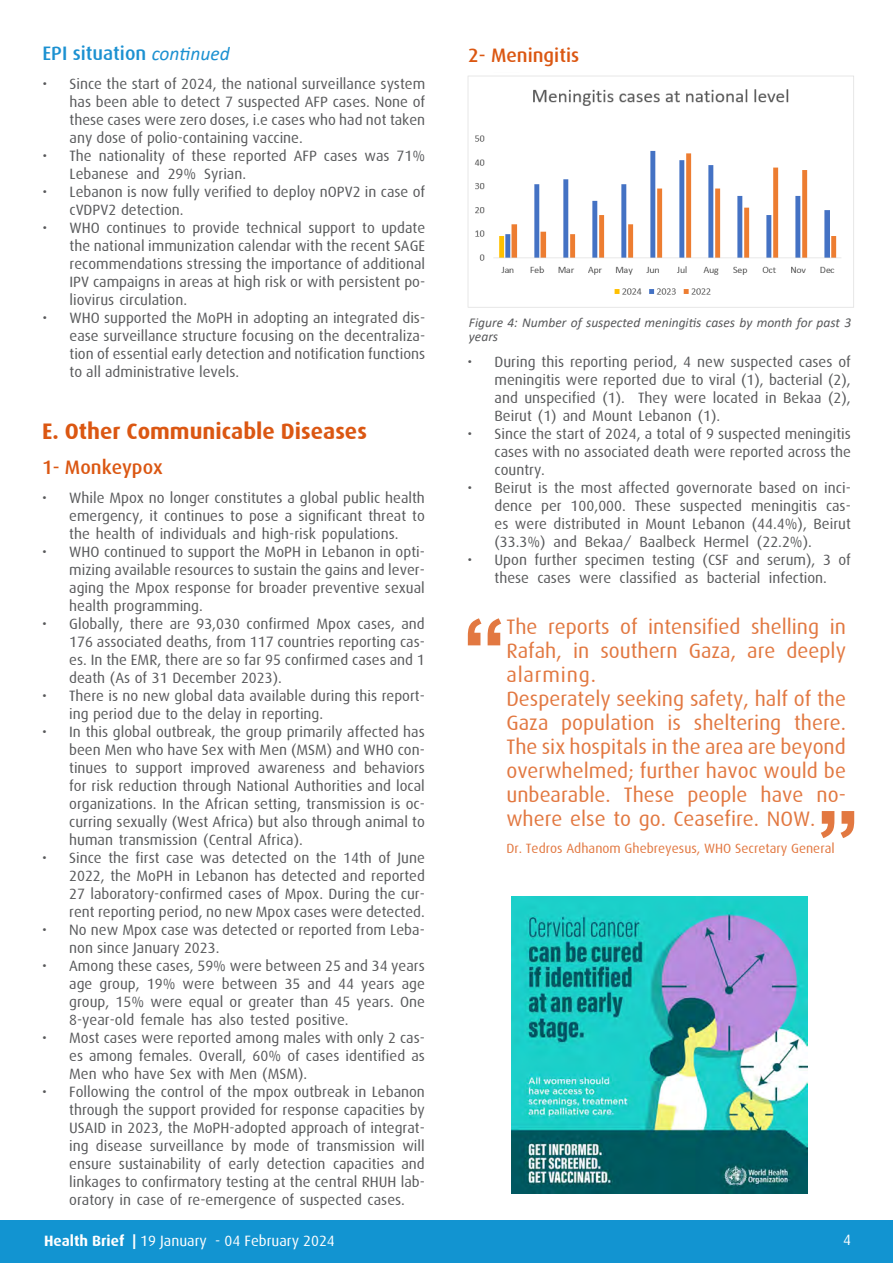
<style>
.page{position:relative;width:893px;height:1263px;background:#fff}
.page>*{position:absolute;margin:0;border:0;box-sizing:border-box;transform-origin:0 0}
.t1{font:700 90px "Arial Nova";color:#e27841}
.t2{font:700 22.5px "Dax";color:#db5712}
.t3{font:21px/24px "Dax";color:#e27841}
.t4{font:500 19.5px "Dax";color:#db5712}
.t5{font:500 19.5px "Dax";color:#1c91d1}
.t6{font:15px/18px "Dax";color:#58595b;text-align:justify}
.t7{font:15px "Dax";color:#fff}
.t8{font:italic 13.5px/13.5px "Calibri";color:#58595b}
.t9{font:13.5px "Dax";color:#e27841}
.s1{font-family:"Calibri";font-weight:400;font-style:italic}
.s2{font-weight:700}
</style>
<div class="page">
<div style="left:0;top:1220px;width:893px;height:43px;background:#1294d1"></div>
<img style="left:467px;top:75px;width:387px;height:233px">
<img style="left:511px;top:897px;width:296px;height:296px">
<h3 class="t5" style="left:43px;top:43px;width:189px">EPI situation <span class="s1">continued</span></h3>
<h3 class="t4" style="left:468px;top:44px;width:112px">2- Meningitis</h3>
<p class="t6" style="left:70px;top:75px;width:357px;text-indent:-27px">• Since the start of 2024, the national surveillance system has been able to detect 7 suspected AFP cases. None of these cases were zero doses, i.e cases who had not taken any dose of polio-containing vaccine.</p>
<p class="t6" style="left:70px;top:147px;width:357px;text-indent:-27px">• The nationality of these reported AFP cases was 71%<br>Lebanese and 29% Syrian.</p>
<p class="t6" style="left:70px;top:183px;width:357px;text-indent:-27px">• Lebanon is now fully verified to deploy nOPV2 in case of cVDPV2 detection.</p>
<p class="t6" style="left:70px;top:219px;width:357px;text-indent:-27px">• WHO continues to provide technical support to update the national immunization calendar with the recent SAGE recommendations stressing the importance of additional IPV campaigns in areas at high risk or with persistent po&shy;liovirus circulation.</p>
<p class="t6" style="left:70px;top:309px;width:357px;text-indent:-27px">• WHO supported the MoPH in adopting an integrated dis&shy;ease surveillance structure focusing on the decentraliza&shy;tion of essential early detection and notification functions to all administrative levels.</p>
<h2 class="t2" style="left:42px;top:418px;width:326px">E. Other Communicable Diseases</h2>
<h3 class="t4" style="left:42px;top:457px;width:122px">1- Monkeypox</h3>
<p class="t6" style="left:69px;top:488px;width:357px;text-indent:-27px">• While Mpox no longer constitutes a global public health emergency, it continues to pose a significant threat to the health of individuals and high-risk populations.</p>
<p class="t6" style="left:69px;top:542px;width:357px;text-indent:-27px">• WHO continued to support the MoPH in Lebanon in opti&shy;mizing available resources to sustain the gains and lever&shy;aging the Mpox response for broader preventive sexual health programming.</p>
<p class="t6" style="left:69px;top:614px;width:357px;text-indent:-27px">• Globally, there are 93,030 confirmed Mpox cases, and 176 associated deaths, from 117 countries reporting cas&shy;es. In the EMR, there are so far 95 confirmed cases and 1 death (As of 31 December 2023).</p>
<p class="t6" style="left:69px;top:686px;width:357px;text-indent:-27px">• There is no new global data available during this report&shy;ing period due to the delay in reporting.</p>
<p class="t6" style="left:69px;top:722px;width:357px;text-indent:-27px">• In this global outbreak, the group primarily affected has been Men who have Sex with Men (MSM) and WHO con&shy;tinues to support improved awareness and behaviors for risk reduction through National Authorities and local organizations. In the African setting, transmission is oc&shy;curring sexually (West Africa) but also through animal to human transmission (Central Africa).</p>
<p class="t6" style="left:69px;top:848px;width:357px;text-indent:-27px">• Since the first case was detected on the 14th of June 2022, the MoPH in Lebanon has detected and reported 27 laboratory-confirmed cases of Mpox. During the cur&shy;rent reporting period, no new Mpox cases were detected.</p>
<p class="t6" style="left:69px;top:920px;width:357px;text-indent:-27px">• No new Mpox case was detected or reported from Leba&shy;non since January 2023.</p>
<p class="t6" style="left:69px;top:956px;width:357px;text-indent:-27px">• Among these cases, 59% were between 25 and 34 years age group, 19% were between 35 and 44 years age group, 15% were equal or greater than 45 years. One 8-year-old female has also tested positive.</p>
<p class="t6" style="left:69px;top:1028px;width:357px;text-indent:-27px">• Most cases were reported among males with only 2 cas&shy;es among females. Overall, 60% of cases identified as Men who have Sex with Men (MSM).</p>
<p class="t6" style="left:69px;top:1082px;width:357px;text-indent:-27px">• Following the control of the mpox outbreak in Lebanon through the support provided for response capacities by USAID in 2023, the MoPH-adopted approach of integrat&shy;ing disease surveillance by mode of transmission will ensure sustainability of early detection capacities and linkages to confirmatory testing at the central RHUH lab&shy;oratory in case of re-emergence of suspected cases.</p>
<p class="t8" style="left:469px;top:316px;width:384px">Figure 4: Number of suspected meningitis cases by month for past 3 years</p>
<p class="t6" style="left:494px;top:353px;width:358px;text-indent:-27px">• During this reporting period, 4 new suspected cases of meningitis were reported due to viral (1), bacterial (2), and unspecified (1). They were located in Bekaa (2), Beirut (1) and Mount Lebanon (1).</p>
<p class="t6" style="left:494px;top:425px;width:358px;text-indent:-27px">• Since the start of 2024, a total of 9 suspected meningitis cases with no associated death were reported across the country.</p>
<p class="t6" style="left:494px;top:479px;width:358px;text-indent:-27px">• Beirut is the most affected governorate based on inci&shy;dence per 100,000. These suspected meningitis cas&shy;es were distributed in Mount Lebanon (44.4%), Beirut (33.3%) and Bekaa/ Baalbeck Hermel (22.2%).</p>
<p class="t6" style="left:467px;top:551px;width:385px;text-align:center">• Upon further specimen testing (CSF and serum), 3 of these cases were classified as bacterial infection.</p>
<p class="t3" style="left:506px;top:615px;width:341px">The reports of intensified shelling in Rafah, in southern Gaza, are deeply alarming.<br>Desperately seeking safety, half of the Gaza population is sheltering there.<br>The six hospitals in the area are beyond overwhelmed; further havoc would be unbearable. These people have no&shy;where else to go. Ceasefire. NOW.</p>
<h1 class="t1" style="left:462px;top:599px;width:46px">“</h1>
<h1 class="t1" style="left:860px;top:857px;width:46px;rotate:-180deg">“</h1>
<p class="t9" style="left:506px;top:841px;width:330px">Dr. Tedros Adhanom Ghebreyesus, WHO Secretary General</p>
<p class="t7" style="left:44px;top:1233px;width:292px"><span class="s2">Health Brief |</span> 19 January - 04 February 2024</p>
<p class="t7" style="left:843px;top:1231px;width:9px">4</p>
</div>
